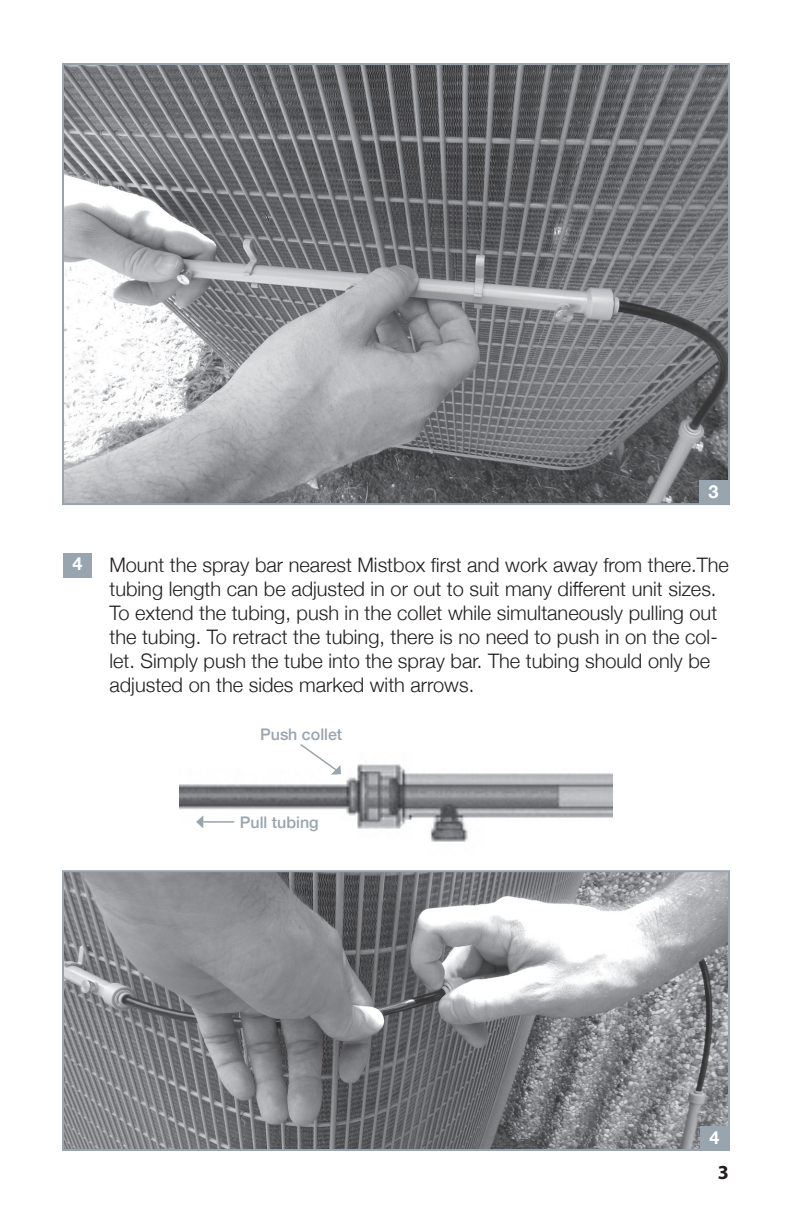
<style>
.page{position:relative;width:792px;height:1224px;background:#fff}
.page>*{position:absolute;margin:0;border:0;box-sizing:border-box;transform-origin:0 0}
.Body{font:300 20px/24px "Helvetica Neue";color:#231f20}
.t1{font:700 20px "Myriad Pro";color:#231f20}
.Body-2{font:700 18px "Helvetica Neue";color:#fff}
.Body-3{font:500 16px "Helvetica Neue";color:#98a5ae}
</style>
<div class="page">
<img style="left:65px;top:66px;width:662px;height:436px">
<div style="left:62px;top:63px;width:668px;height:442px;border:2px solid #98a5ae"></div>
<img style="left:65px;top:873px;width:662px;height:275px">
<div style="left:62px;top:870px;width:668px;height:281px;border:2px solid #98a5ae"></div>
<div style="left:699px;top:481px;width:29px;height:24px;background:#98a5ae"></div>
<div style="left:700px;top:1127px;width:29px;height:24px;background:#98a5ae"></div>
<div style="left:63px;top:553px;width:29px;height:24px;background:#98a5ae"></div>
<img style="left:179px;top:764px;width:434px;height:78px">
<hr style="left:203px;top:821px;width:31px;height:2px;background:#98a5ae">
<svg style="left:196px;top:815px;width:7px;height:13px"></svg>
<svg style="left:299px;top:744px;width:43px;height:31px"></svg>
<p class="Body-2" style="left:72px;top:550px;width:12px">4</p>
<p class="Body-2" style="left:709px;top:478px;width:12px">3</p>
<p class="Body" style="left:109px;top:552px;width:621px">Mount the spray bar nearest Mistbox first and work away from there.The tubing length can be adjusted in or out to suit many different unit sizes.<br>To extend the tubing, push in the collet while simultaneously pulling out the tubing. To retract the tubing, there is no need to push in on the col&shy;let. Simply push the tube into the spray bar. The tubing should only be adjusted on the sides marked with arrows.</p>
<p class="Body-3" style="left:260px;top:721px;width:84px">Push collet</p>
<p class="Body-3" style="left:240px;top:809px;width:80px">Pull tubing</p>
<p class="Body-2" style="left:710px;top:1124px;width:12px">4</p>
<p class="t1" style="left:718px;top:1159px;width:13px">3</p>
</div>
